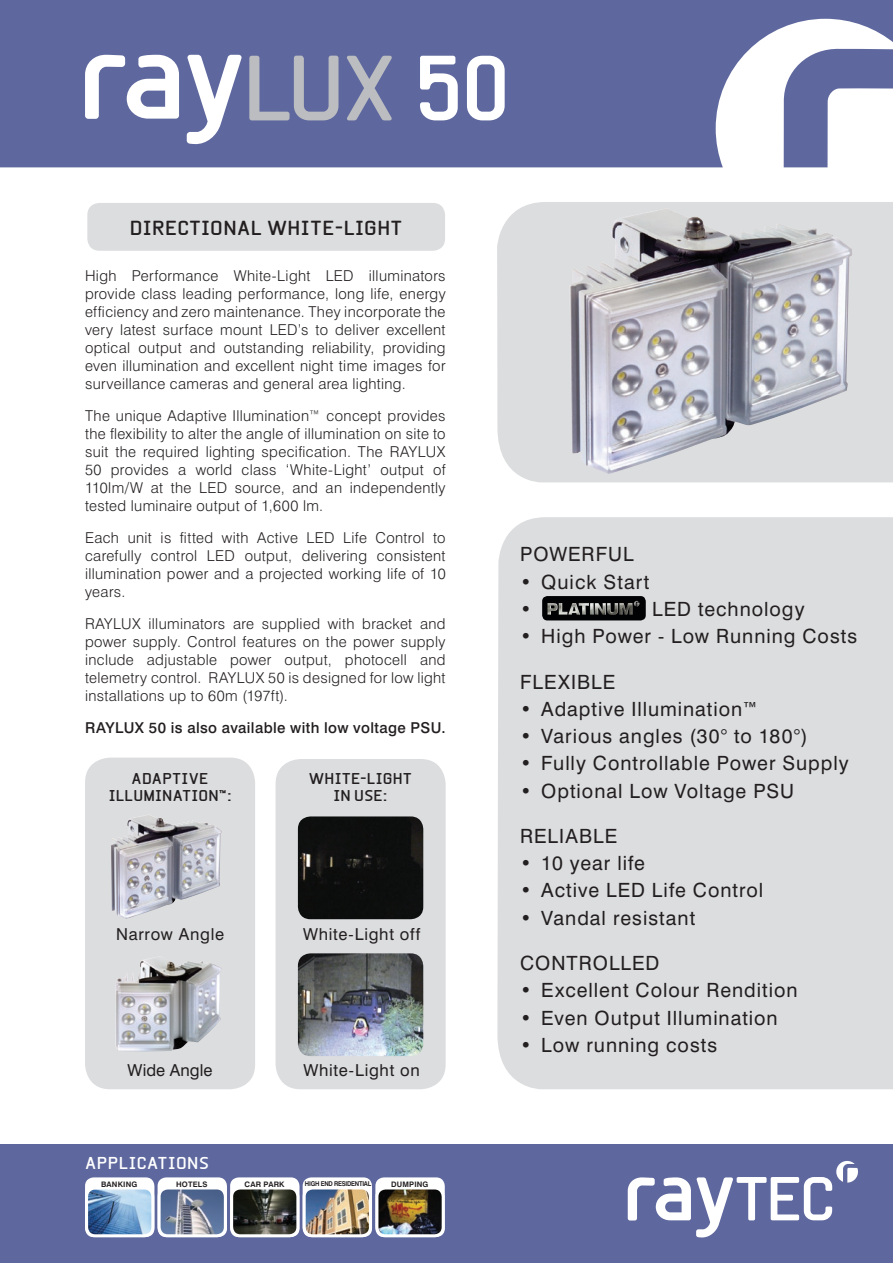
<style>
.page{position:relative;width:893px;height:1263px;background:#fff}
.page>*{position:absolute;margin:0;border:0;box-sizing:border-box;transform-origin:0 0}
.t1{font:700 88.5px "Beta Sans";color:#bcbdc0}
.t2{font:19.65px/27.3px "Swiss 721 BT";letter-spacing:.05em;color:#231f20}
.t3{font:700 19.5px "Beta Sans";letter-spacing:.02em;color:#231f20}
.t4{font:16.5px "Swiss 721 BT";letter-spacing:.04em;color:#231f20}
.t5{font:700 16.5px "Beta Sans";letter-spacing:.03em;color:#fff}
.t6{font:16.5px "Swiss 721 BT";color:#231f20}
.t7{font:300 15px/18px "Swiss 721 BT";letter-spacing:.025em;color:#231f20;text-align:justify}
.t8{font:500 15px "Swiss 721 BT";letter-spacing:.025em;color:#231f20}
.t9{font:700 15px/16.5px "Beta Sans";letter-spacing:.015em;color:#231f20;text-align:center}
.t10{font:700 7.5px "Swiss 721 BT";letter-spacing:.02em;color:#231f20}
.t11{font:700 6.6px "Swiss 721 BT";letter-spacing:-.04em;color:#231f20;scale:.9 1}
.s1{color:#fff}
</style>
<div class="page">
<div style="left:497px;top:202px;width:396px;height:280px;background:#dcdddf"></div>
<div style="left:497px;top:517px;width:396px;height:572px;background:#dcdddf"></div>
<div style="left:87px;top:203px;width:358px;height:48px;background:#dcdddf;border-radius:12px"></div>
<svg style="left:0;top:0;width:893px;height:167px;background:#7079a9"></svg>
<svg style="left:85px;top:54px;width:94px;height:65px"></svg>
<svg style="left:187px;top:55px;width:55px;height:90px"></svg>
<img style="left:570px;top:209px;width:282px;height:265px">
<div style="left:542px;top:596px;width:104px;height:24px;background:#010203;border-radius:5px"></div>
<img style="left:547px;top:601px;width:92px;height:14px">
<div style="left:0;top:1144px;width:893px;height:119px;background:#5e689e"></div>
<svg style="left:628px;top:1161px;width:230px;height:77px"></svg>
<div style="left:85px;top:758px;width:170px;height:331px;background:#dcdddf;border-radius:25px"></div>
<div style="left:276px;top:759px;width:170px;height:330px;background:#dcdddf;border-radius:25px"></div>
<img style="left:298px;top:816px;width:125px;height:103px">
<img style="left:298px;top:953px;width:125px;height:103px">
<img style="left:111px;top:815px;width:111px;height:104px">
<img style="left:115px;top:959px;width:107px;height:92px">
<div style="left:230px;top:1177px;width:69px;height:60px;background:#fff;border-radius:9px"></div>
<img style="left:232px;top:1190px;width:66px;height:46px">
<div style="left:230px;top:1186px;width:69px;height:51px;border:3px solid #fff;border-radius:9px"></div>
<div style="left:375px;top:1177px;width:70px;height:60px;background:#fff;border-radius:9px"></div>
<img style="left:377px;top:1190px;width:66px;height:46px">
<div style="left:375px;top:1186px;width:70px;height:51px;border:3px solid #fff;border-radius:9px"></div>
<div style="left:85px;top:1177px;width:69px;height:60px;background:#fff;border-radius:9px"></div>
<img style="left:87px;top:1190px;width:66px;height:46px">
<div style="left:85px;top:1186px;width:69px;height:51px;border:3px solid #fff;border-radius:9px"></div>
<div style="left:158px;top:1177px;width:69px;height:60px;background:#fff;border-radius:9px"></div>
<img style="left:159px;top:1190px;width:66px;height:46px">
<div style="left:158px;top:1186px;width:69px;height:51px;border:3px solid #fff;border-radius:9px"></div>
<div style="left:303px;top:1177px;width:69px;height:60px;background:#fff;border-radius:9px"></div>
<img style="left:304px;top:1190px;width:66px;height:46px">
<div style="left:303px;top:1186px;width:69px;height:51px;border:3px solid #fff;border-radius:9px"></div>
<h1 class="t1" style="left:243px;top:37px;width:270px">LUX <span class="s1">50</span></h1>
<h3 class="t3" style="left:130px;top:216px;width:274px">DIRECTIONAL WHITE-LIGHT</h3>
<p class="t7" style="left:85px;top:266px;width:362px">High Performance White-Light LED illuminators provide class leading performance, long life, energy efficiency and zero maintenance. They incorporate the very latest surface mount LED’s to deliver excellent optical output and outstanding reliability, providing even illumination and excellent night time images for surveillance cameras and general area lighting.</p>
<p class="t7" style="left:85px;top:406px;width:362px">The unique Adaptive Illumination™ concept provides the flexibility to alter the angle of illumination on site to suit the required lighting specification. The RAYLUX 50 provides a world class ‘White-Light’ output of 110lm/W at the LED source, and an independently tested luminaire output of 1,600 lm.</p>
<p class="t7" style="left:85px;top:528px;width:362px">Each unit is fitted with Active LED Life Control to carefully control LED output, delivering consistent illumination power and a projected working life of 10 years.</p>
<p class="t7" style="left:85px;top:614px;width:362px">RAYLUX illuminators are supplied with bracket and power supply. Control features on the power supply include adjustable power output, photocell and telemetry control. RAYLUX 50 is designed for low light installations up to 60m (197ft).</p>
<p class="t8" style="left:85px;top:718px;width:362px">RAYLUX 50 is also available with low voltage PSU.</p>
<p class="t9" style="left:109px;top:770px;width:124px">ADAPTIVE<br>ILLUMINATION™:</p>
<p class="t9" style="left:309px;top:770px;width:105px">WHITE-LIGHT<br>IN USE:</p>
<p class="t4" style="left:116px;top:924px;width:109px">Narrow Angle</p>
<p class="t4" style="left:303px;top:924px;width:119px">White-Light off</p>
<p class="t6" style="left:128px;top:1060px;width:86px">Wide Angle</p>
<p class="t4" style="left:303px;top:1060px;width:118px">White-Light on</p>
<p class="t5" style="left:85px;top:1153px;width:125px">APPLICATIONS</p>
<p class="t10" style="left:101px;top:1179px;width:38px">BANKING</p>
<p class="t10" style="left:176px;top:1179px;width:33px">HOTELS</p>
<p class="t10" style="left:245px;top:1180px;width:41px">CAR PARK</p>
<p class="t11" style="left:305px;top:1180px;width:75px">HIGH END RESIDENTIAL</p>
<p class="t10" style="left:391px;top:1180px;width:39px">DUMPING</p>
<h2 class="t2" style="left:520px;top:541px;width:115px">POWERFUL</h2>
<h2 class="t2" style="left:520px;top:568px;width:131px">• Quick Start •</h2>
<h2 class="t2" style="left:652px;top:595px;width:154px">LED technology</h2>
<h2 class="t2" style="left:520px;top:622px;width:339px">• High Power - Low Running Costs</h2>
<h2 class="t2" style="left:520px;top:668px;width:97px">FLEXIBLE</h2>
<h2 class="t2" style="left:520px;top:695px;width:239px">• Adaptive Illumination™</h2>
<h2 class="t2" style="left:520px;top:722px;width:289px">• Various angles (30° to 180°)</h2>
<h2 class="t2" style="left:520px;top:749px;width:330px">• Fully Controllable Power Supply</h2>
<h2 class="t2" style="left:520px;top:777px;width:275px">• Optional Low Voltage PSU</h2>
<h2 class="t2" style="left:520px;top:822px;width:99px">RELIABLE</h2>
<h2 class="t2" style="left:520px;top:849px;width:126px">• 10 year life</h2>
<h2 class="t2" style="left:520px;top:877px;width:245px">• Active LED Life Control</h2>
<h2 class="t2" style="left:520px;top:904px;width:177px">• Vandal resistant</h2>
<h2 class="t2" style="left:520px;top:949px;width:141px">CONTROLLED</h2>
<h2 class="t2" style="left:520px;top:976px;width:279px">• Excellent Colour Rendition</h2>
<h2 class="t2" style="left:520px;top:1004px;width:259px">• Even Output Illumination</h2>
<h2 class="t2" style="left:520px;top:1031px;width:199px">• Low running costs</h2>
</div>
